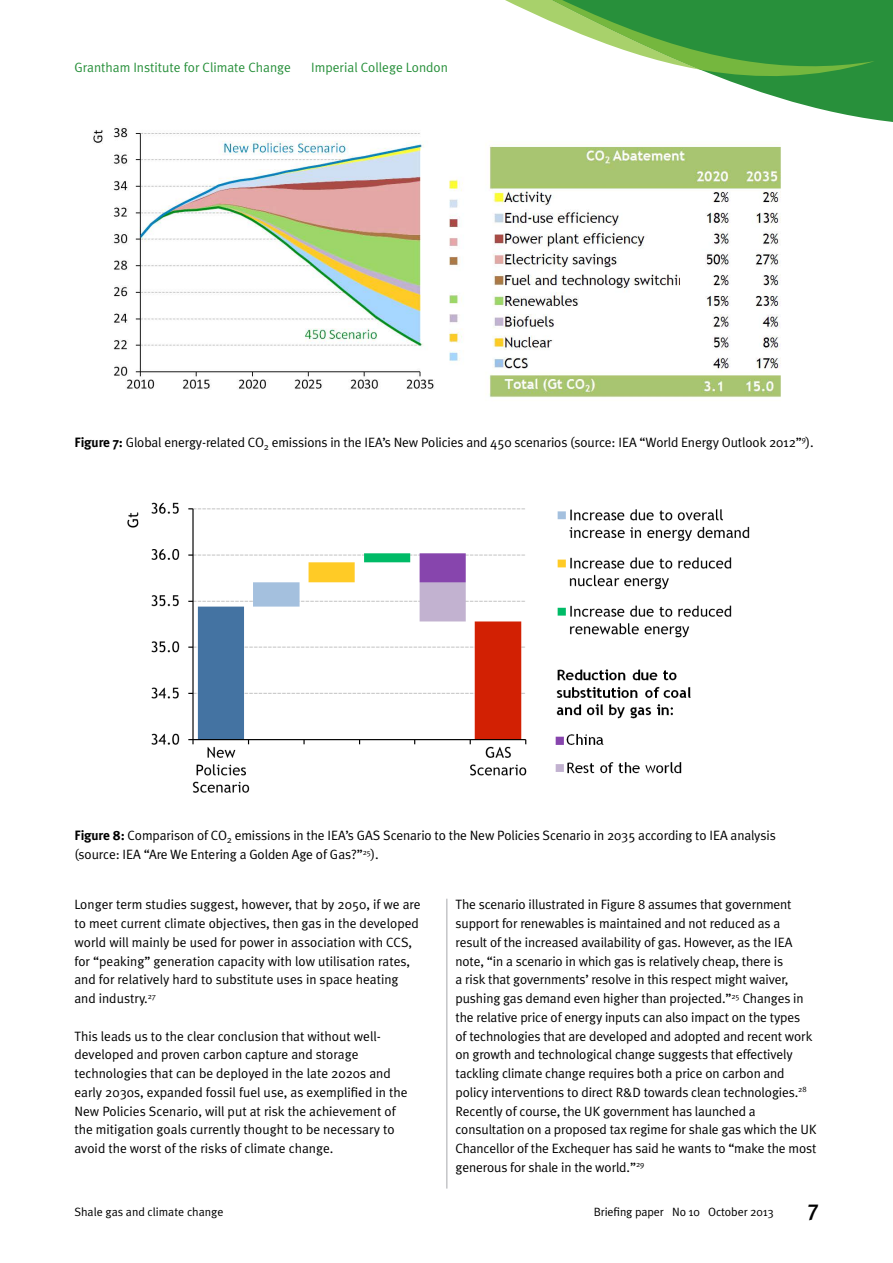
<style>
.page{position:relative;width:893px;height:1263px;background:#fff}
.page>*{position:absolute;margin:0;border:0;box-sizing:border-box;transform-origin:0 0}
.t1{font:500 22.5px "Meta Plus";color:#000}
.t2{font:13.5px/18.8px "Meta Plus Normal";letter-spacing:-.01em;color:#000}
.t3{font:13.5px "Meta Plus Normal";color:#28903b}
.t4{font:12px "Meta Plus Normal";letter-spacing:-.01em;color:#000}
.s1{font-family:"Meta Plus";font-weight:700}
</style>
<div class="page">
<svg style="left:724px;top:0;width:169px;height:122px;fill:#28903b"></svg>
<svg style="left:505px;top:0;width:370px;height:79px;fill:#28903b"></svg>
<hr style="left:446px;top:899px;width:1px;height:289px;background:#a7a9ac">
<img style="left:93px;top:119px;width:690px;height:279px">
<img style="left:127px;top:502px;width:623px;height:291px">
<p class="t3" style="left:74px;top:59px;width:218px">Grantham Institute for Climate Change</p>
<p class="t3" style="left:311px;top:59px;width:138px">Imperial College London</p>
<p class="t2" style="left:74px;top:433px;width:741px"><span class="s1">Figure 7:</span> Global energy-related CO <sub>2</sub> emissions in the IEA’s N ew Policies and 450 scenarios (source: IEA “World Energy Outlook 2012”<sup>9</sup>).</p>
<p class="t2" style="left:74px;top:826px;width:703px"><span class="s1">Figure 8:</span> Comparison of CO <sub>2</sub> emissions in the IEA’s GAS Scenario to the N ew Policies Scenario in 2035 according to IEA analysis (source: IEA “Are We Entering a Golden Age of G as?”<sup>25</sup>).</p>
<p class="t2" style="left:74px;top:895px;width:348px">Longer term studies suggest, however, that by 2050, if we are to meet current climate objectives, then gas in the developed world will mainly be used for power in association with CCS, for “peaking” generation capacity with low utilisation rates, and for relatively hard to substitute uses in space heating and industry.<sup>27</sup></p>
<p class="t2" style="left:74px;top:1026px;width:335px">This leads us to the clear conclusion that without well&shy;developed and proven carbon capture and storage technologies that can be deployed in the late 2020s and early 2030s, expanded fossil fuel use, as exemplified in the N ew Policies Scenario, will put at risk the achievement of the mitigation goals currently thought to be necessary to avoid the worst of the risks of climate change.</p>
<p class="t2" style="left:455px;top:895px;width:362px">The scenario illustrated in Figure 8 assumes that government support for renewables is maintained and not reduced as a<br>result of the increased availability of gas. H owever, as the IEA<br>note, “in a scenario in which gas is relatively cheap, there is<br>a risk that governments’ resolve in this respect might waiver, pushing gas demand even higher than projected.”<sup>25</sup> Changes in the relative price of energy inputs can also impact on the types<br>of technologies that are developed and adopted and recent work on growth and technological change suggests that effectively tackling climate change requires both a price on carbon and policy interventions to direct R&amp;D towards clean technologies.<sup>28<br></sup>Recently of course, the UK government has launched a consultation on a proposed tax regime for shale gas which the UK Chancellor of the Exchequer has said he wants to “make the most generous for shale in the world.”<sup>29</sup></p>
<p class="t4" style="left:74px;top:1205px;width:151px">Shale gas and climate change</p>
<p class="t4" style="left:594px;top:1204px;width:182px">Briefing paper No 10 October 2013</p>
<h1 class="t1" style="left:808px;top:1195px;width:13px">7</h1>
</div>
